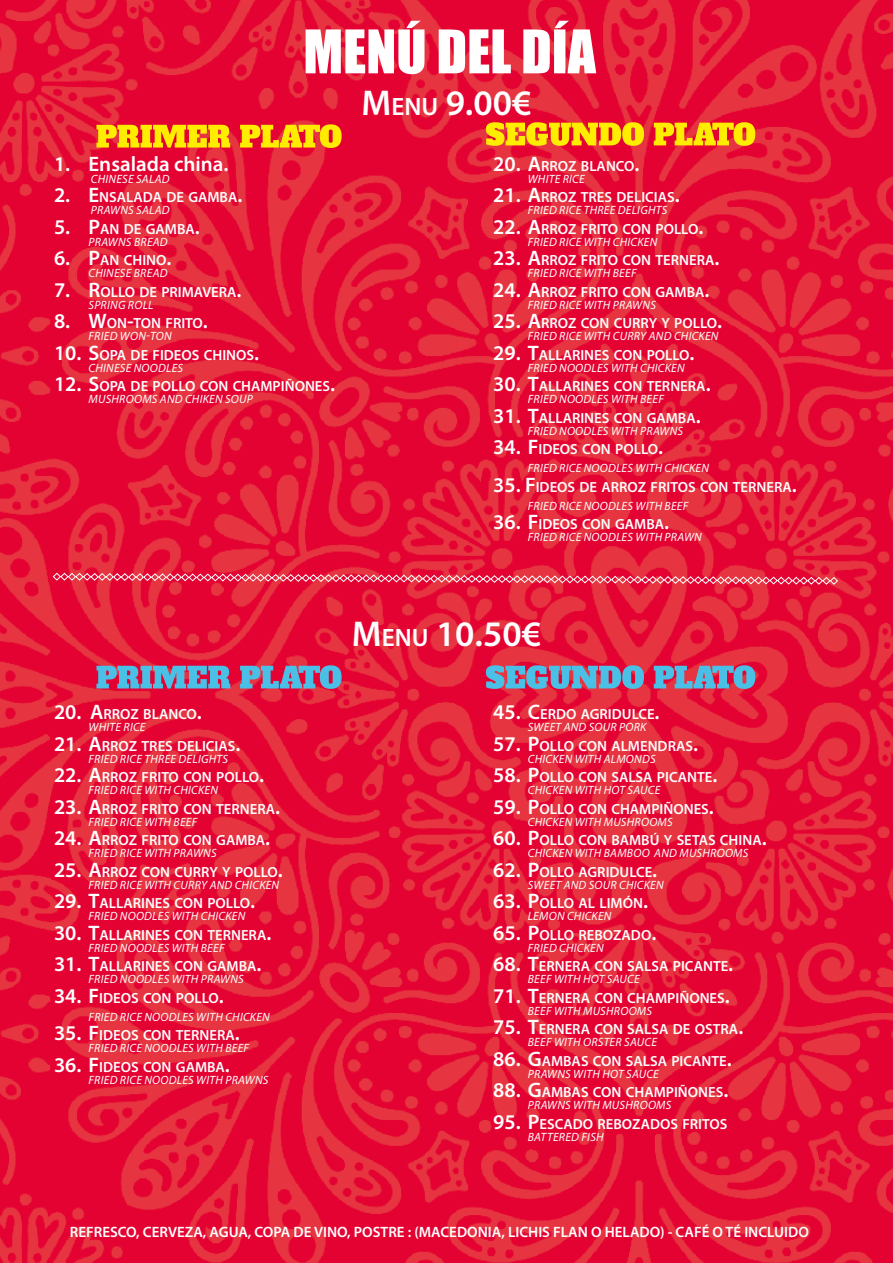
<style>
.page{position:relative;width:893px;height:1263px;background:#fff}
.page>*{position:absolute;margin:0;border:0;box-sizing:border-box;transform-origin:0 0}
.t1{font:55.5px "Impact";color:#fff}
.t2{font:600 36px "Myriad Pro";color:#fff}
.t3{font:600 21px "Myriad Pro";color:#fff}
.t4{font:600 15px "Myriad Pro";color:#fff}
.t5{font:600 14.7px "Myriad Pro";color:#fff}
.t6{font:italic 12px "Myriad Pro";letter-spacing:.02em;color:#fff}
.s1{font-size:25.2px}
.s2{font-size:21px}
</style>
<div class="page">
<img style="left:0;top:0;width:893px;height:1263px">
<svg style="left:96px;top:665px;width:246px;height:24px;background:#7d83ab"></svg>
<svg style="left:96px;top:124px;width:246px;height:24px;background:#f6a211"></svg>
<svg style="left:486px;top:122px;width:269px;height:24px;background:#f6a312"></svg>
<svg style="left:486px;top:665px;width:269px;height:24px;background:#7e88ac"></svg>
<svg style="left:52px;top:572px;width:786px;height:13px;background:#e9435e"></svg>
<h1 class="t1" style="left:303px;top:9px;width:294px">MENÚ DEL DÍA</h1>
<h2 class="t2" style="left:362px;top:80px;width:171px">M<span class="s1">ENU</span> 9.00€</h2>
<h3 class="t3" style="left:54px;top:150px;width:176px">1. Ensalada china.</h3>
<p class="t6" style="left:91px;top:171px;width:80px">CHINESE SALAD</p>
<p class="t5" style="left:54px;top:188px;width:190px"><span class="s2">2. E</span>NSALADA DE GAMBA<span class="s2">.</span></p>
<p class="t6" style="left:91px;top:203px;width:80px">PRAWNS SALAD</p>
<p class="t5" style="left:54px;top:219px;width:147px"><span class="s2">5. P</span>AN DE GAMBA<span class="s2">.</span></p>
<p class="t6" style="left:88px;top:234px;width:81px">PRAWNS BREAD</p>
<p class="t5" style="left:54px;top:251px;width:119px"><span class="s2">6. P</span>AN CHINO<span class="s2">.</span></p>
<p class="t6" style="left:88px;top:266px;width:80px">CHINESE BREAD</p>
<p class="t5" style="left:54px;top:282px;width:189px"><span class="s2">7. R</span>OLLO DE PRIMAVERA<span class="s2">.</span></p>
<p class="t6" style="left:88px;top:297px;width:67px">SPRING ROLL</p>
<p class="t5" style="left:54px;top:314px;width:155px"><span class="s2">8. W</span>ON<span class="s2">-</span>TON FRITO<span class="s2">.</span></p>
<p class="t6" style="left:88px;top:329px;width:85px">FRIED WON-TON</p>
<p class="t5" style="left:54px;top:345px;width:207px"><span class="s2">10. S</span>OPA DE FIDEOS CHINOS<span class="s2">.</span></p>
<p class="t6" style="left:88px;top:360px;width:96px">CHINESE NOODLES</p>
<p class="t5" style="left:54px;top:377px;width:283px"><span class="s2">12. S</span>OPA DE POLLO CON CHAMPIÑONES<span class="s2">.</span></p>
<p class="t6" style="left:88px;top:392px;width:166px">MUSHROOMS AND CHIKEN SOUP</p>
<p class="t5" style="left:493px;top:156px;width:148px"><span class="s2">20. A</span>RROZ BLANCO<span class="s2">.</span></p>
<p class="t6" style="left:528px;top:171px;width:59px">WHITE RICE</p>
<p class="t5" style="left:493px;top:188px;width:188px"><span class="s2">21. A</span>RROZ TRES DELICIAS<span class="s2">.</span></p>
<p class="t6" style="left:528px;top:203px;width:141px">FRIED RICE THREE DELIGHTS</p>
<p class="t5" style="left:493px;top:219px;width:212px"><span class="s2">22. A</span>RROZ FRITO CON POLLO<span class="s2">.</span></p>
<p class="t6" style="left:528px;top:234px;width:131px">FRIED RICE WITH CHICKEN</p>
<p class="t5" style="left:493px;top:251px;width:228px"><span class="s2">23. A</span>RROZ FRITO CON TERNERA<span class="s2">.</span></p>
<p class="t6" style="left:528px;top:266px;width:110px">FRIED RICE WITH BEEF</p>
<p class="t5" style="left:493px;top:282px;width:218px"><span class="s2">24. A</span>RROZ FRITO CON GAMBA<span class="s2">.</span></p>
<p class="t6" style="left:528px;top:297px;width:130px">FRIED RICE WITH PRAWNS</p>
<p class="t5" style="left:493px;top:314px;width:230px"><span class="s2">25. A</span>RROZ CON CURRY Y POLLO<span class="s2">.</span></p>
<p class="t6" style="left:528px;top:329px;width:192px">FRIED RICE WITH CURRY AND CHICKEN</p>
<p class="t5" style="left:493px;top:345px;width:203px"><span class="s2">29. T</span>ALLARINES CON POLLO<span class="s2">.</span></p>
<p class="t6" style="left:528px;top:360px;width:158px">FRIED NOODLES WITH CHICKEN</p>
<p class="t5" style="left:493px;top:377px;width:219px"><span class="s2">30. T</span>ALLARINES CON TERNERA<span class="s2">.</span></p>
<p class="t6" style="left:528px;top:392px;width:138px">FRIED NOODLES WITH BEEF</p>
<p class="t5" style="left:493px;top:408px;width:209px"><span class="s2">31. T</span>ALLARINES CON GAMBA<span class="s2">.</span></p>
<p class="t6" style="left:528px;top:423px;width:157px">FRIED NOODLES WITH PRAWNS</p>
<p class="t5" style="left:493px;top:440px;width:171px"><span class="s2">34. F</span> IDEOS CON POLLO<span class="s2">.</span></p>
<p class="t6" style="left:528px;top:461px;width:183px">FRIED RICE NOODLES WITH CHICKEN</p>
<p class="t5" style="left:493px;top:477px;width:305px"><span class="s2">35. F</span> IDEOS DE ARROZ FRITOS CON TERNERA<span class="s2">.</span></p>
<p class="t6" style="left:528px;top:498px;width:162px">FRIED RICE NOODLES WITH BEEF</p>
<p class="t5" style="left:493px;top:515px;width:177px"><span class="s2">36. F</span> IDEOS CON GAMBA<span class="s2">.</span></p>
<p class="t6" style="left:528px;top:530px;width:176px">FRIED RICE NOODLES WITH PRAWN</p>
<p class="t5" style="left:54px;top:705px;width:149px"><span class="s2">20. A</span>RROZ BLANCO<span class="s2">.</span></p>
<p class="t6" style="left:88px;top:720px;width:59px">WHITE RICE</p>
<p class="t5" style="left:54px;top:736px;width:188px"><span class="s2">21. A</span>RROZ TRES DELICIAS<span class="s2">.</span></p>
<p class="t6" style="left:88px;top:751px;width:141px">FRIED RICE THREE DELIGHTS</p>
<p class="t5" style="left:54px;top:768px;width:212px"><span class="s2">22. A</span>RROZ FRITO CON POLLO<span class="s2">.</span></p>
<p class="t6" style="left:88px;top:783px;width:131px">FRIED RICE WITH CHICKEN</p>
<p class="t5" style="left:54px;top:799px;width:228px"><span class="s2">23. A</span>RROZ FRITO CON TERNERA<span class="s2">.</span></p>
<p class="t6" style="left:88px;top:814px;width:110px">FRIED RICE WITH BEEF</p>
<p class="t5" style="left:54px;top:831px;width:218px"><span class="s2">24. A</span>RROZ FRITO CON GAMBA<span class="s2">.</span></p>
<p class="t6" style="left:88px;top:846px;width:130px">FRIED RICE WITH PRAWNS</p>
<p class="t5" style="left:54px;top:862px;width:230px"><span class="s2">25. A</span>RROZ CON CURRY Y POLLO<span class="s2">.</span></p>
<p class="t6" style="left:88px;top:877px;width:192px">FRIED RICE WITH CURRY AND CHICKEN</p>
<p class="t5" style="left:54px;top:894px;width:203px"><span class="s2">29. T</span>ALLARINES CON POLLO<span class="s2">.</span></p>
<p class="t6" style="left:88px;top:909px;width:158px">FRIED NOODLES WITH CHICKEN</p>
<p class="t5" style="left:54px;top:925px;width:219px"><span class="s2">30. T</span>ALLARINES CON TERNERA<span class="s2">.</span></p>
<p class="t6" style="left:88px;top:940px;width:138px">FRIED NOODLES WITH BEEF</p>
<p class="t5" style="left:54px;top:957px;width:209px"><span class="s2">31. T</span>ALLARINES CON GAMBA<span class="s2">.</span></p>
<p class="t6" style="left:88px;top:972px;width:157px">FRIED NOODLES WITH PRAWNS</p>
<p class="t5" style="left:54px;top:988px;width:171px"><span class="s2">34. F</span> IDEOS CON POLLO<span class="s2">.</span></p>
<p class="t6" style="left:89px;top:1009px;width:183px">FRIED RICE NOODLES WITH CHICKEN</p>
<p class="t5" style="left:54px;top:1026px;width:187px"><span class="s2">35. F</span> IDEOS CON TERNERA<span class="s2">.</span></p>
<p class="t6" style="left:88px;top:1041px;width:162px">FRIED RICE NOODLES WITH BEEF</p>
<p class="t5" style="left:54px;top:1057px;width:177px"><span class="s2">36. F</span> IDEOS CON GAMBA<span class="s2">.</span></p>
<p class="t6" style="left:88px;top:1072px;width:181px">FRIED RICE NOODLES WITH PRAWNS</p>
<h2 class="t2" style="left:352px;top:611px;width:191px">M<span class="s1">ENU</span> 10.50€</h2>
<p class="t5" style="left:493px;top:705px;width:168px"><span class="s2">45. C</span>ERDO AGRIDULCE<span class="s2">.</span></p>
<p class="t6" style="left:528px;top:720px;width:120px">SWEET AND SOUR PORK</p>
<p class="t5" style="left:493px;top:736px;width:206px"><span class="s2">57. P</span>OLLO CON ALMENDRAS<span class="s2">.</span></p>
<p class="t6" style="left:528px;top:751px;width:129px">CHICKEN WITH ALMONDS</p>
<p class="t5" style="left:493px;top:768px;width:226px"><span class="s2">58. P</span>OLLO CON SALSA PICANTE<span class="s2">.</span></p>
<p class="t6" style="left:528px;top:783px;width:134px">CHICKEN WITH HOT SAUCE</p>
<p class="t5" style="left:493px;top:799px;width:222px"><span class="s2">59. P</span>OLLO CON CHAMPIÑONES<span class="s2">.</span></p>
<p class="t6" style="left:528px;top:814px;width:147px">CHICKEN WITH MUSHROOMS</p>
<p class="t5" style="left:493px;top:831px;width:275px"><span class="s2">60. P</span>OLLO CON BAMBÚ Y SETAS CHINA<span class="s2">.</span></p>
<p class="t6" style="left:528px;top:846px;width:222px">CHICKEN WITH BAMBOO AND MUSHROOMS</p>
<p class="t5" style="left:493px;top:862px;width:165px"><span class="s2">62. P</span>OLLO AGRIDULCE<span class="s2">.</span></p>
<p class="t6" style="left:528px;top:877px;width:137px">SWEET AND SOUR CHICKEN</p>
<p class="t5" style="left:493px;top:894px;width:156px"><span class="s2">63. P</span>OLLO AL LIMÓN<span class="s2">.</span></p>
<p class="t6" style="left:528px;top:909px;width:85px">LEMON CHICKEN</p>
<p class="t5" style="left:493px;top:925px;width:165px"><span class="s2">65. P</span>OLLO REBOZADO<span class="s2">.</span></p>
<p class="t6" style="left:528px;top:940px;width:77px">FRIED CHICKEN</p>
<p class="t5" style="left:493px;top:957px;width:241px"><span class="s2">68. T</span>ERNERA CON SALSA PICANTE<span class="s2">.</span></p>
<p class="t6" style="left:528px;top:972px;width:113px">BEEF WITH HOT SAUCE</p>
<p class="t5" style="left:493px;top:988px;width:238px"><span class="s2">71. T</span>ERNERA CON CHAMPIÑONES<span class="s2">.</span></p>
<p class="t6" style="left:528px;top:1003px;width:126px">BEEF WITH MUSHROOMS</p>
<p class="t5" style="left:493px;top:1020px;width:251px"><span class="s2">75. T</span>ERNERA CON SALSA DE OSTRA<span class="s2">.</span></p>
<p class="t6" style="left:528px;top:1035px;width:131px">BEEF WITH ORSTER SAUCE</p>
<p class="t5" style="left:493px;top:1051px;width:240px"><span class="s2">86. G</span>AMBAS CON SALSA PICANTE<span class="s2">.</span></p>
<p class="t6" style="left:528px;top:1066px;width:133px">PRAWNS WITH HOT SAUCE</p>
<p class="t5" style="left:493px;top:1083px;width:237px"><span class="s2">88. G</span>AMBAS CON CHAMPIÑONES<span class="s2">.</span></p>
<p class="t6" style="left:528px;top:1098px;width:145px">PRAWNS WITH MUSHROOMS</p>
<p class="t5" style="left:493px;top:1114px;width:236px"><span class="s2">95. P</span>ESCADO RE BOZADOS FRITOS</p>
<p class="t6" style="left:528px;top:1129px;width:77px">BATTERED FISH</p>
<p class="t4" style="left:70px;top:1222px;width:151px">REFRESCO, CERVEZA, AGUA</p>
<p class="t4" style="left:248px;top:1222px;width:76px">, COPADE VINO</p>
<p class="t4" style="left:347px;top:1222px;width:83px">, POSTRE : (MAC</p>
<p class="t4" style="left:449px;top:1222px;width:18px">EDONIA</p>
<p class="t4" style="left:501px;top:1222px;width:15px">, LICHIS</p>
<p class="t4" style="left:553px;top:1222px;width:10px">FLAN</p>
<p class="t4" style="left:591px;top:1222px;width:42px">O HELADO</p>
<p class="t4" style="left:660px;top:1222px;width:94px">) - CAFÉ OTÉ INCLUIDO</p>
</div>
